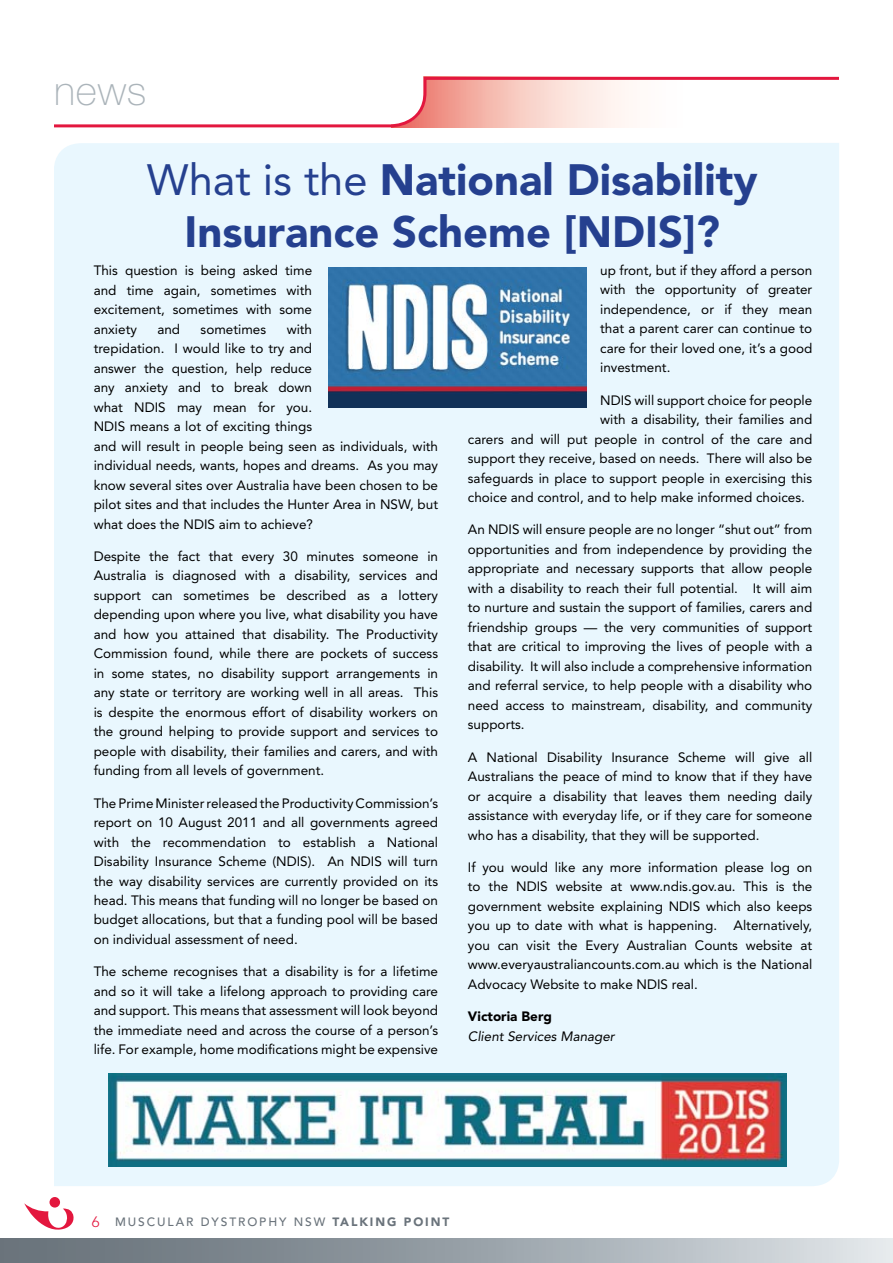
<style>
.page{position:relative;width:893px;height:1263px;background:#fff}
.page>*{position:absolute;margin:0;border:0;box-sizing:border-box;transform-origin:0 0}
.t1{font:900 43.5px/52.2px "Avenir";color:#25408f;text-align:center}
.t2{font:100 40.5px "Helvetica Neue LT Std";color:#abb4ba}
.t3{font:13.5px/19.5px "Avenir";color:#000;text-align:justify}
.t4{font:italic 13.5px "Avenir";color:#000}
.t5{font:900 13.5px "Avenir";color:#000}
.t6{font:500 12px "Avenir";letter-spacing:.16em;color:#6a737b}
.s1{font-weight:400}
.s2{font-weight:300;font-size:15px;color:#e3173e}
.s3{font-weight:900}
</style>
<div class="page">
<div style="left:49px;top:1197px;width:11px;height:10px;background:#e3173e;border-radius:50%"></div>
<svg style="left:24px;top:1203px;width:50px;height:27px"></svg>
<div style="left:0;top:1239px;width:893px;height:24px;background:linear-gradient(to right,#5c6770,#dae0e5)"></div>
<div style="left:54px;top:143px;width:785px;height:1043px;background:#e9f7fe"></div>
<svg style="left:54px;top:76px;width:785px;height:52px"></svg>
<img style="left:328px;top:267px;width:258px;height:141px">
<img style="left:109px;top:1074px;width:678px;height:92px">
<h2 class="t2" style="left:54px;top:67px;width:94px">news</h2>
<h1 class="t1" style="left:147px;top:153px;width:612px"><span class="s1">What is the</span> National Disability<br>Insurance Scheme [NDIS]?</h1>
<p class="t3" style="left:94px;top:261px;width:220px">This question is being asked time and time again, sometimes with excitement, sometimes with some anxiety</p>
<p class="t3" style="left:94px;top:319px;width:346px;text-align:left;text-indent:193px">with<br>trepidation. I would like to try and<br>answer the question, help reduce<br>any anxiety and to break down<br>what NDIS may mean for you.<br>NDIS means a lot of exciting things<br>and will result in people being seen as individuals, with individual needs, wants, hopes and dreams. As you may know several sites over Australia have been chosen to be pilot sites and that includes the H unter Area in NSW, but what does the NDIS aim to achieve?</p>
<p class="t3" style="left:94px;top:546px;width:346px">Despite the fact that every 30 minutes someone in Australia is diagnosed with a disability, services and support can sometimes be described as a lottery depending upon where you live, what disability you have and how you attained that disability. The Productivity Commission found, while there are pockets of success in some states, no disability support arrangements in any state or territory are working well in all areas. This is despite the enormous effort of disability workers on the ground helping to provide support and services to people with disability, their families and carers, and with funding from all levels of government.</p>
<p class="t3" style="left:94px;top:793px;width:346px">The Prime Minister released the Productivity Commission’s report on 10 August 2011 and all governments agreed with the recommendation to establish a National Disability I nsurance Scheme (NDIS). An NDIS will turn the way disability services are currently provided on its head. This means that funding will no longer be based on budget allocations, but that a funding pool will be based on individual assessment of need.</p>
<p class="t3" style="left:94px;top:962px;width:346px">The scheme recognises that a disability is for a lifetime and so it will take a lifelong approach to providing care and support. This means that assessment will look beyond the immediate need and across the course of a person’s life. For example, home modifications might be expensive</p>
<p class="t3" style="left:157px;top:319px;width:24px">and</p>
<p class="t3" style="left:201px;top:319px;width:67px">sometimes</p>
<p class="t3" style="left:600px;top:260px;width:214px">up front, but if they afford a person with the opportunity of greater independence, or if they mean that a parent carer can continue to care for their loved one, it’s a good investment.</p>
<p class="t3" style="left:600px;top:390px;width:214px">NDIS will support choice for people</p>
<p class="t3" style="left:600px;top:410px;width:214px">with a disability, their families and</p>
<p class="t3" style="left:468px;top:429px;width:346px">carers and will put people in control of the care and</p>
<p class="t3" style="left:468px;top:449px;width:346px">support they receive, based on needs. There will also be</p>
<p class="t3" style="left:468px;top:468px;width:346px">safeguards in place to support people in exercising this</p>
<p class="t3" style="left:468px;top:488px;width:338px">choice and control, and to help make informed choices.</p>
<p class="t3" style="left:468px;top:520px;width:346px">An NDIS will ensure people are no longer “shut out” from opportunities and from independence by providing the appropriate and necessary supports that allow people with a disability to reach their full potential. It will aim to nurture and sustain the support of families, carers and friendship groups — the very communities of support that are critical to improving the lives of people with a disability. It will also include a comprehensive information and referral service, to help people with a disability who need access to mainstream, disability, and community supports.</p>
<p class="t3" style="left:468px;top:747px;width:346px">A National Disability I nsurance Scheme will give all Australians the peace of mind to know that if they have or acquire a disability that leaves them needing daily assistance with everyday life, or if they care for someone who has a disability, that they will be supported.</p>
<p class="t3" style="left:468px;top:857px;width:346px">If you would like any more information please log on to the NDI S website at www.ndis.gov.au. This is the government website explaining NDIS which also keeps you up to date with what is happening. Alternatively, you can visit the Every Australian Counts website at www.everyaustraliancounts.com.au which is the National Advocacy Website to make NDI S real.</p>
<p class="t5" style="left:468px;top:1008px;width:86px">Victoria Berg</p>
<p class="t4" style="left:468px;top:1028px;width:148px">Client Services Manager</p>
<p class="t6" style="left:92px;top:1214px;width:359px"><span class="s2">6</span> MUSCULAR DYSTROPHY NSW <span class="s3">TALKING POINT</span></p>
</div>
